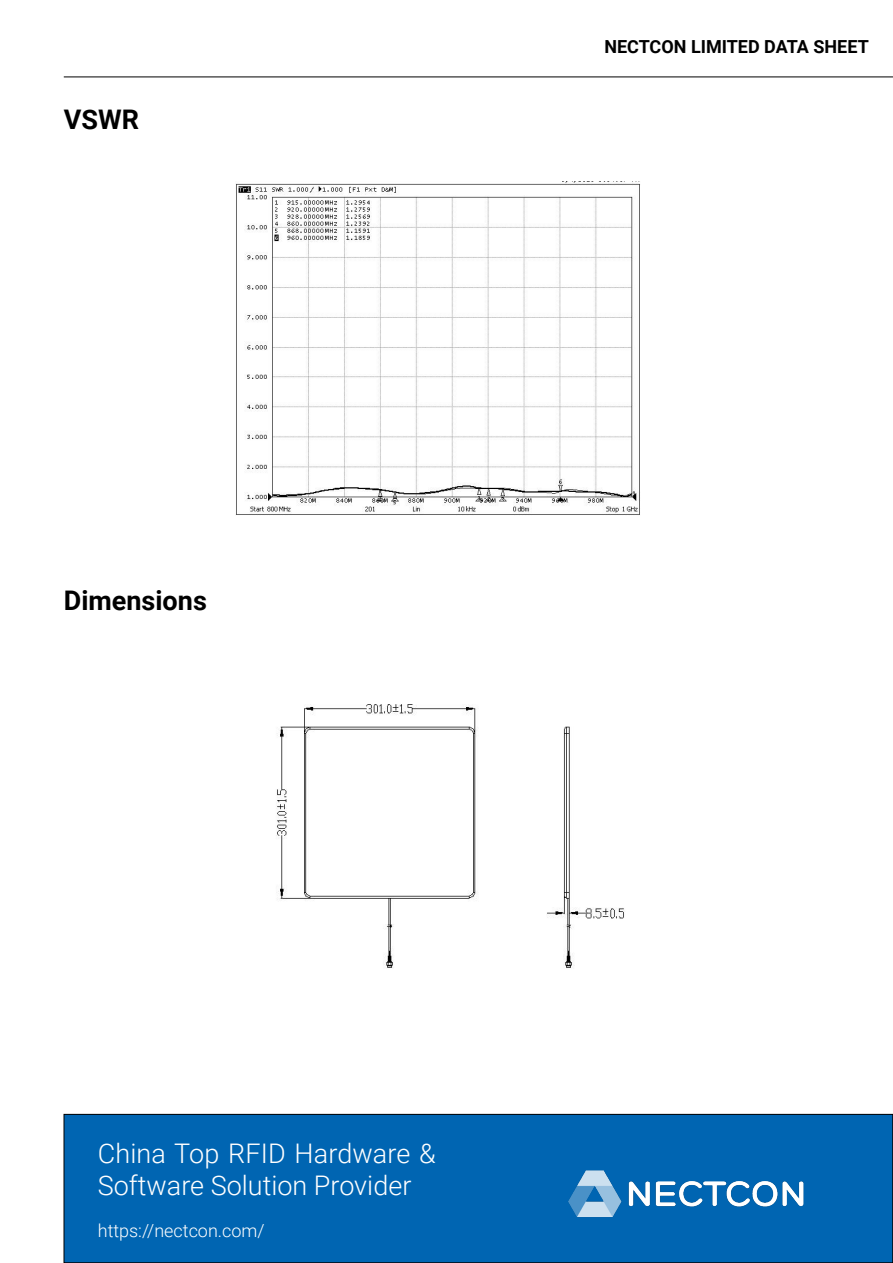
<style>
.page{position:relative;width:893px;height:1263px;background:#fff}
.page>*{position:absolute;margin:0;border:0;box-sizing:border-box;transform-origin:0 0}
.t1{font:300 27px/32.4px "Roboto";color:#fff}
.t2{font:700 27px "Roboto";color:#000}
.t3{font:700 18px "Roboto";color:#000}
.t4{font:300 18px "Roboto";color:#fff}
</style>
<div class="page">
<hr style="left:64px;top:77px;width:829px;height:1px;background:#000">
<div style="left:64px;top:1114px;width:829px;height:149px;background:#0065b2"></div>
<div style="left:64px;top:1114px;width:829px;height:149px;border:1px solid #000"></div>
<img style="left:568px;top:1170px;width:236px;height:47px">
<img style="left:236px;top:181px;width:404px;height:334px">
<img style="left:276px;top:704px;width:348px;height:264px">
<p class="t2" style="left:64px;top:101px;width:77px">VSWR</p>
<p class="t2" style="left:64px;top:581px;width:145px">Dimensions</p>
<p class="t3" style="left:604px;top:34px;width:266px">NECTCON LIMITED DATA SHEET</p>
<p class="t1" style="left:98px;top:1136px;width:339px">China Top RFID Hardware &amp;<br>Software Solution Provider</p>
<p class="t4" style="left:98px;top:1217px;width:168px">https://nectcon.com/</p>
</div>
